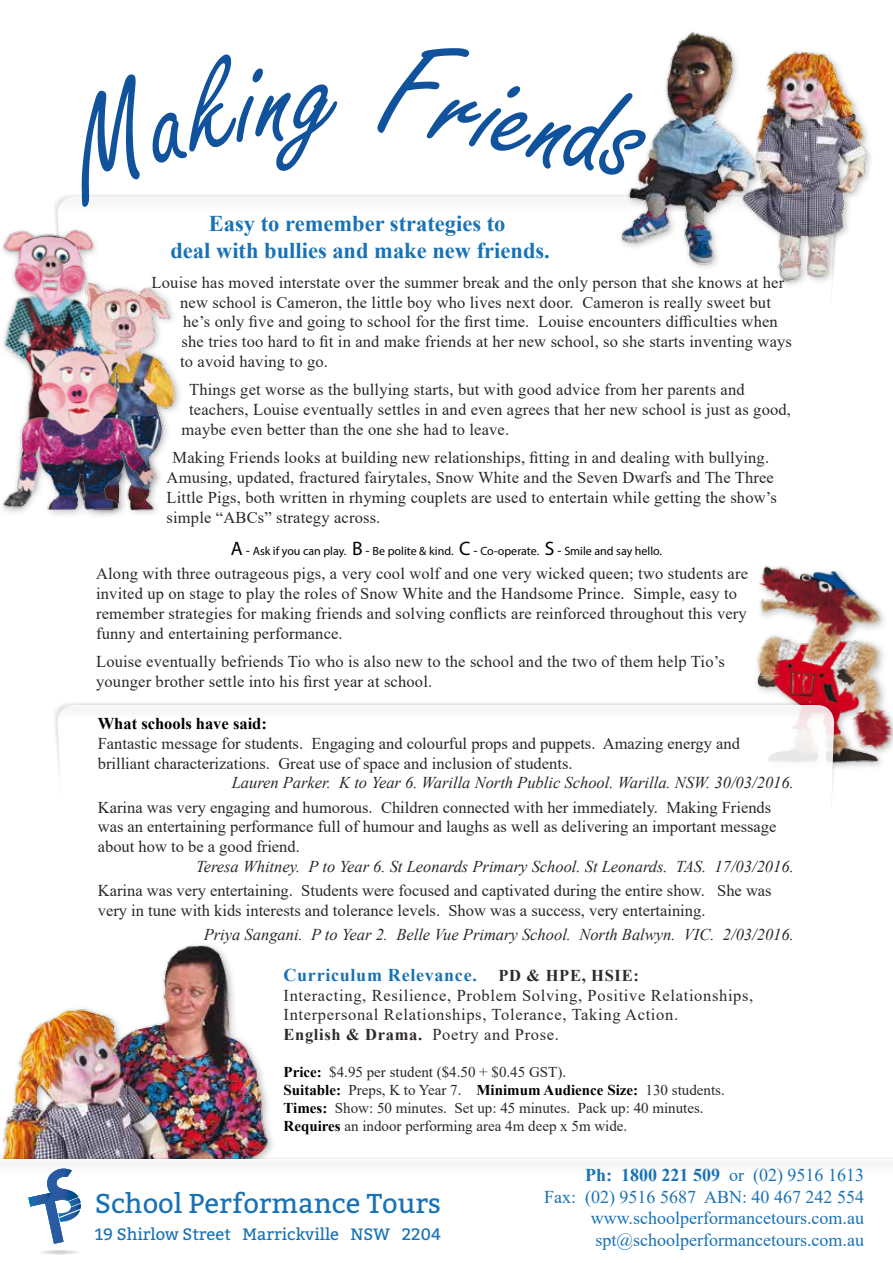
<style>
.page{position:relative;width:893px;height:1263px;background:#fff}
.page>*{position:absolute;margin:0;border:0;box-sizing:border-box;transform-origin:0 0}
.t1{font:27.3px "Bitter";color:#1872b5}
.t2{font:700 22.5px/27px "Times New Roman";color:#1872b5;text-align:center}
.t3{font:18px/21.6px "Times New Roman";color:#1872b5;text-align:right}
.t4{font:700 18px "Times New Roman";letter-spacing:.04em;color:#1872b5}
.t5{font:16.5px/19.8px "Times New Roman";letter-spacing:.01em;color:#282829}
.t6{font:italic 16.5px "Times New Roman";color:#282829}
.t7{font:16.5px/19.8px "Times New Roman";letter-spacing:.04em;color:#2f2a2c}
.t8{font:16.5px "Bitter";color:#1872b5}
.t9{font:700 16.5px "Times New Roman";color:#000}
.t10{font:15px/18px "Times New Roman";color:#282829}
.t11{font:12px "Myriad Pro";color:#000}
.s1{font-size:19.5px}
.s2{font-size:13.5px}
.s3{font-size:16.5px;color:#2f2a2c}
.s4{font-weight:700}
.s5{font-weight:700;color:#000}
</style>
<div class="page">
<img style="left:756px;top:566px;width:137px;height:201px">
<svg style="left:55px;top:699px;width:789px;height:69px"></svg>
<svg style="left:57px;top:705px;width:778px;height:83px"></svg>
<img style="left:3px;top:945px;width:270px;height:208px">
<img style="left:0;top:1153px;width:893px;height:6px">
<svg style="left:39px;top:1250px;width:42px;height:5px"></svg>
<svg style="left:28px;top:1168px;width:53px;height:76px"></svg>
<img style="left:594px;top:32px;width:122px;height:236px">
<img style="left:716px;top:38px;width:155px;height:247px">
<img style="left:3px;top:207px;width:93px;height:114px">
<img style="left:22px;top:282px;width:158px;height:129px">
<img style="left:2px;top:321px;width:169px;height:195px">
<svg style="left:55px;top:195px;width:285px;height:12px"></svg>
<svg style="left:594px;top:40px;width:52px;height:139px"></svg>
<h2 class="t2" style="left:170px;top:210px;width:381px">Easy to remember strategies to<br>deal with bullies and make new friends.</h2>
<p class="t5" style="left:180px;top:272px;width:613px;text-indent:-28px">Louise has moved interstate over the summer break and the only person that she knows at her new school is Cameron, the little boy who lives next door. Cameron is really sweet but he’s only five and going to school for the first time. Louise encounters difficulties when she tries too hard to fit in and make friends at her new school, so she starts inventing ways to avoid having to go.</p>
<p class="t5" style="left:189px;top:379px;width:557px">Things get worse as the bullying starts, but with good advice from her parents and</p>
<p class="t5" style="left:189px;top:399px;width:603px">teachers, Louise eventually settles in and even agrees that her new school is just as good,</p>
<p class="t5" style="left:182px;top:419px;width:329px">maybe even better than the one she had to leave.</p>
<p class="t5" style="left:167px;top:447px;width:612px;text-indent:6px">Making Friends looks at building new relationships, fitting in and dealing with bullying.<br>Amusing, updated, fractured fairytales, Snow White and the Seven Dwarfs and The Three Little Pigs, both written in rhyming couplets are used to entertain while getting the show’s simple “ABCs” strategy across.</p>
<p class="t11" style="left:231px;top:544px;width:433px"><span class="s1">A</span> <span class="s2">-</span> Ask if you can play. <span class="s1">B</span> <span class="s2">-</span> Be polite &amp; kind. <span class="s1">C</span> <span class="s2">-</span> Co-operate. <span class="s1">S</span> <span class="s2">-</span> Smile and say hello.</p>
<p class="t5" style="left:96px;top:563px;width:653px">Along with three outrageous pigs, a very cool wolf and one very wicked queen; two students are invited up on stage to play the roles of Snow White and the Handsome Prince. Simple, easy to remember strategies for making friends and solving conflicts are reinforced throughout this very funny and entertaining performance.</p>
<p class="t5" style="left:96px;top:651px;width:630px">Louise eventually befriends Tio who is also new to the school and the two of them help Tio’s younger brother settle into his first year at school.</p>
<p class="t9" style="left:98px;top:712px;width:171px">What schools have said:</p>
<p class="t5" style="left:98px;top:733px;width:644px">Fantastic message for students. Engaging and colourful props and puppets. Amazing energy and brilliant characterizations. Great use of space and inclusion of students.</p>
<p class="t6" style="left:232px;top:771px;width:564px">Lauren Parker. K to Year 6. Warilla North Public School. Warilla. NSW. 30/03/2016.</p>
<p class="t5" style="left:98px;top:796px;width:680px">Karina was very engaging and humorous. Children connected with her immediately. Making Friends was an entertaining performance full of humour and laughs as well as delivering an important message about how to be a good friend.</p>
<p class="t6" style="left:196px;top:855px;width:599px">Teresa Whitney. P to Year 6. St Leonards Primary School. St Leonards. TAS. 17/03/2016.</p>
<p class="t5" style="left:98px;top:880px;width:675px">Karina was very entertaining. Students were focused and captivated during the entire show. She was very in tune with kids interests and tolerance levels. Show was a success, very entertaining.</p>
<p class="t6" style="left:204px;top:923px;width:592px">Priya Sangani. P to Year 2. Belle Vue Primary School. North Balwyn. VIC. 2/03/2016.</p>
<p class="t4" style="left:284px;top:962px;width:357px">Curriculum Relevance. <span class="s3">PD &amp; HPE, HSIE:</span></p>
<p class="t7" style="left:284px;top:985px;width:471px">Interacting, Resilience, Problem Solving, Positive Relationships,<br>Interpersonal Relationships, Tolerance, Taking Action.<br><span class="s4">English &amp; Drama.</span> Poetry and Prose.</p>
<p class="t10" style="left:284px;top:1062px;width:443px"><span class="s5">Price:</span> $4.95 per student ($4.50 + $0.45 GST).<br><span class="s5">Suitable:</span> Preps, K to Year 7. <span class="s5">Minimum Audience Size:</span> 130 students.<br><span class="s5">Times:</span> Show: 50 minutes. Set up: 45 minutes. Pack up: 40 minutes.<br><span class="s5">Requires</span> an indoor performing area 4m deep x 5m wide.</p>
<h1 class="t1" style="left:95px;top:1184px;width:348px">School Performance Tours</h1>
<p class="t8" style="left:95px;top:1223px;width:348px">19 Shirlow Street Marrickville NSW 2204</p>
<p class="t3" style="left:544px;top:1164px;width:322px"><span class="s4">Ph: 1800 221 509</span> or (02) 9516 1613<br>Fax: (02) 9516 5687 ABN: 40 467 242 554 www.schoolperformancetours.com.au spt@schoolperformancetours.com.au</p>
</div>
